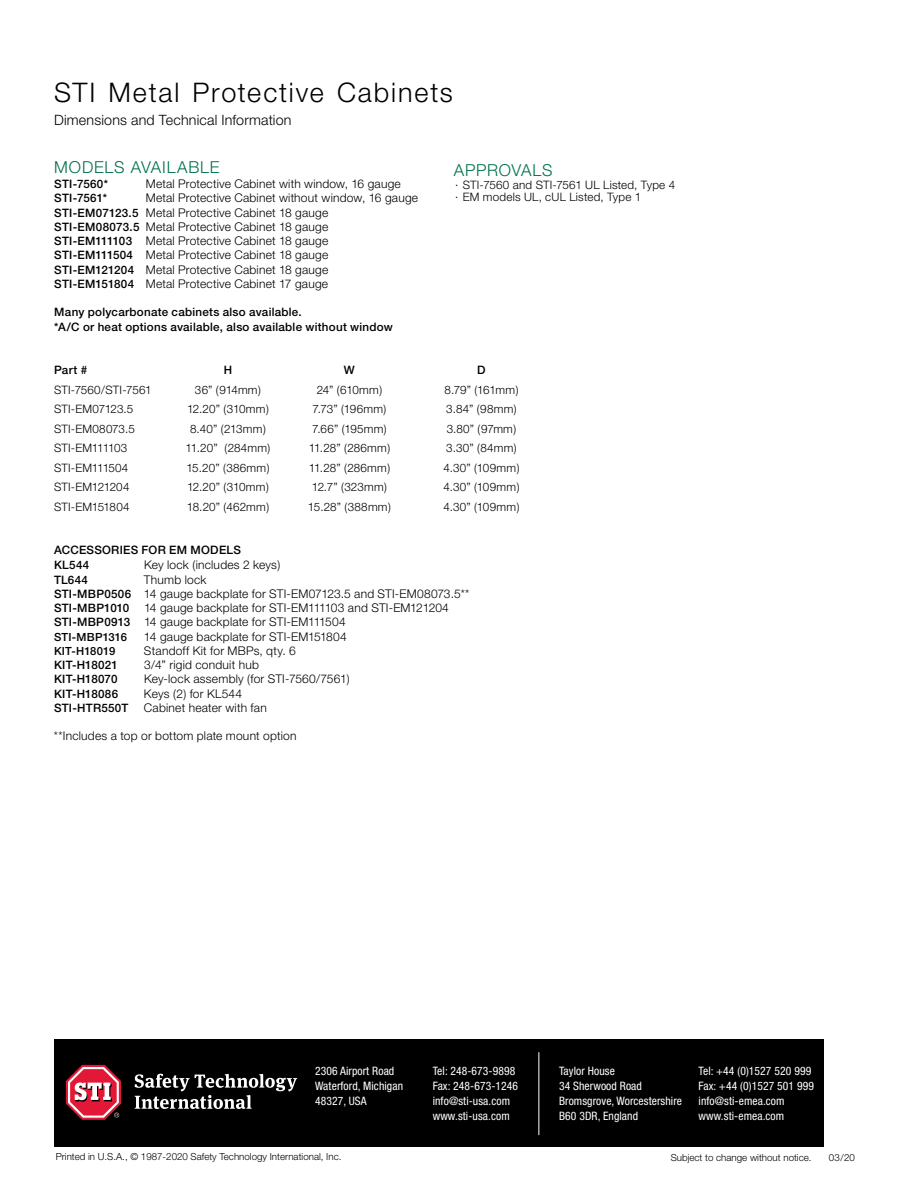
<style>
.page{position:relative;width:918px;height:1188px;background:#fff}
.page>*{position:absolute;margin:0;border:0;box-sizing:border-box;transform-origin:0 0}
.t1{font:300 27px "Helvetica Neue";letter-spacing:.07em;color:#000}
.t2{font:300 16.5px "Helvetica Neue";letter-spacing:.025em;color:#00724a}
.t3{font:300 14.25px "Helvetica Neue";letter-spacing:.015em;color:#000}
.t4{font:300 12px/14.2px "Helvetica Neue";letter-spacing:.015em;color:#000}
.t5{font:300 11.7px/12px "Helvetica Neue";letter-spacing:.015em;color:#000}
.t6{font:condensed 11.7px/15px "Helvetica Neue";letter-spacing:.01em;color:#fff}
.t7{font:500 11.7px/14.2px "Helvetica Neue";letter-spacing:.02em;color:#000}
.t8{font:300 11.7px "Helvetica Neue";letter-spacing:-.01em;color:#000}
.t9{font:300 11.7px "Helvetica Neue";letter-spacing:-.005em;color:#000}
.t10{font:300 11.7px "Helvetica Neue";letter-spacing:-.03em;color:#000}
.t11{font:500 11.25px "Helvetica Neue";letter-spacing:.015em;color:#000}
.t12{font:300 9.75px "Helvetica Neue";color:#000}
.s1{font-weight:500;font-size:11.7px}
.s2{font-weight:300;font-size:12px}
</style>
<div class="page">
<div style="left:54px;top:1040px;width:770px;height:108px;background:#000"></div>
<hr style="left:538px;top:1052px;width:1px;height:83px;background:#fff">
<svg style="left:135px;top:1074px;width:162px;height:35px"></svg>
<svg style="left:66px;top:1065px;width:55px;height:55px"></svg>
<h1 class="t1" style="left:54px;top:76px;width:400px">STI Metal Protective Cabinets</h1>
<p class="t3" style="left:54px;top:112px;width:239px">Dimensions and Technical Information</p>
<h2 class="t2" style="left:54px;top:157px;width:51px">modelS</h2>
<h2 class="t2" style="left:131px;top:157px;width:31px">available</h2>
<p class="t7" style="left:54px;top:177px;width:55px">STI-7560*</p>
<p class="t4" style="left:146px;top:177px;width:257px">Metal Protective Cabinet with window, 16 gauge</p>
<p class="t7" style="left:54px;top:191px;width:54px">STI-7561*</p>
<h2 class="t2" style="left:454px;top:160px;width:13px">appro</h2>
<h2 class="t2" style="left:512px;top:160px;width:43px">val s</h2>
<p class="t5" style="left:455px;top:179px;width:221px">· STI-7560 and STI-7561 UL Listed, Type 4 · EM models UL, cUL Listed, Type 1</p>
<p class="t4" style="left:54px;top:191px;width:365px;text-indent:91px">Metal Protective Cabinet without window, 16 gauge <span class="s1">STI-EM07123.5</span> Metal Protective Cabinet 18 gauge<br><span class="s1">STI-EM08073.5</span> Metal Protective Cabinet 18 gauge<br><span class="s1">STI-EM111103</span> Metal Protective Cabinet 18 gauge<br><span class="s1">STI-EM111504</span> Metal Protective Cabinet 18 gauge<br><span class="s1">STI-EM121204</span> Metal Protective Cabinet 18 gauge<br><span class="s1">STI-EM151804</span> Metal Protective Cabinet 17 gauge</p>
<p class="t7" style="left:54px;top:305px;width:340px">Many polycarbonate cabinets also available.<br>*A/C or heat options available, also available without window</p>
<p class="t7" style="left:54px;top:363px;width:35px">Part #</p>
<p class="t7" style="left:224px;top:363px;width:10px">H</p>
<p class="t7" style="left:344px;top:363px;width:12px">W</p>
<p class="t7" style="left:477px;top:363px;width:10px">D</p>
<p class="t5" style="left:54px;top:383px;width:99px">STI-7560/STI-7561</p>
<p class="t5" style="left:195px;top:383px;width:67px">36” (914mm)</p>
<p class="t5" style="left:317px;top:383px;width:67px">24” (610mm)</p>
<p class="t5" style="left:445px;top:383px;width:75px">8.79” (161mm)</p>
<p class="t5" style="left:54px;top:403px;width:81px">STI-EM07123.5</p>
<p class="t8" style="left:187px;top:402px;width:83px">12.20” (310mm)</p>
<p class="t5" style="left:313px;top:403px;width:75px">7.73” (196mm)</p>
<p class="t5" style="left:446px;top:403px;width:72px">3.84” (98mm)</p>
<p class="t5" style="left:54px;top:422px;width:82px">STI-EM08073.5</p>
<p class="t5" style="left:190px;top:422px;width:77px">8.40” (213mm)</p>
<p class="t5" style="left:312px;top:422px;width:76px">7.66” (195mm)</p>
<p class="t5" style="left:447px;top:422px;width:71px">3.80” (97mm)</p>
<p class="t10" style="left:54px;top:441px;width:75px">STI-EM111103</p>
<p class="t5" style="left:186px;top:442px;width:86px">11.20” (284mm)</p>
<p class="t5" style="left:309px;top:442px;width:83px">11.28” (286mm)</p>
<p class="t5" style="left:446px;top:442px;width:72px">3.30” (84mm)</p>
<p class="t9" style="left:54px;top:460px;width:76px">STI-EM111504</p>
<p class="t5" style="left:186px;top:461px;width:85px">15.20” (386mm)</p>
<p class="t5" style="left:309px;top:461px;width:83px">11.28” (286mm)</p>
<p class="t5" style="left:443px;top:461px;width:77px">4.30” (109mm)</p>
<p class="t8" style="left:54px;top:480px;width:77px">STI-EM121204</p>
<p class="t8" style="left:187px;top:480px;width:83px">12.20” (310mm)</p>
<p class="t5" style="left:312px;top:481px;width:77px">12.7” (323mm)</p>
<p class="t5" style="left:444px;top:481px;width:77px">4.30” (109mm)</p>
<p class="t9" style="left:54px;top:499px;width:77px">STI-EM151804</p>
<p class="t5" style="left:187px;top:500px;width:84px">18.20” (462mm)</p>
<p class="t5" style="left:308px;top:500px;width:85px">15.28” (388mm)</p>
<p class="t5" style="left:444px;top:500px;width:77px">4.30” (109mm)</p>
<p class="t7" style="left:54px;top:543px;width:9px">access</p>
<p class="t7" style="left:102px;top:543px;width:25px">ories</p>
<p class="t7" style="left:142px;top:543px;width:99px">FOR em models</p>
<p class="t7" style="left:54px;top:558px;width:37px">KL544</p>
<p class="t4" style="left:144px;top:558px;width:138px">Key lock (includes 2 keys)</p>
<p class="t7" style="left:54px;top:572px;width:36px">TL644</p>
<p class="t4" style="left:54px;top:572px;width:417px;text-indent:90px">Thumb lock<br><span class="s1">STI-MBP0506</span> 14 gauge backplate for STI-EM07123.5 and STI-EM08073.5** <span class="s1">STI-MBP1010</span> 14 gauge backplate for STI-EM111103 and STI-EM121204<br><span class="s1">STI-MBP0913</span> 14 gauge backplate for STI-EM111504</p>
<p class="t11" style="left:54px;top:630px;width:75px">STI-MBP1316</p>
<p class="t4" style="left:144px;top:629px;width:204px">14 gauge backplate for STI-EM151804</p>
<p class="t11" style="left:54px;top:644px;width:81px">KIT-H18019 <span class="s2">S</span></p>
<p class="t4" style="left:152px;top:643px;width:146px">tandoff Kit for MBPs, qty. 6</p>
<p class="t7" style="left:54px;top:658px;width:65px">KIT-H18021</p>
<p class="t4" style="left:144px;top:658px;width:116px">3/4” rigid conduit hub</p>
<p class="t7" style="left:54px;top:672px;width:65px">KIT-H18070</p>
<p class="t4" style="left:144px;top:672px;width:207px">Key-lock assembly (for STI-7560/7561)</p>
<p class="t7" style="left:54px;top:686px;width:66px">KIT-H18086</p>
<p class="t4" style="left:144px;top:686px;width:100px">Keys (2) for KL544</p>
<p class="t7" style="left:54px;top:701px;width:76px">STI-HTR550T</p>
<p class="t4" style="left:144px;top:700px;width:124px">Cabinet heater with fan</p>
<p class="t4" style="left:54px;top:729px;width:244px">**Includes a top or bottom plate mount option</p>
<p class="t6" style="left:315px;top:1063px;width:90px">2306 Airport Road<br>Waterford, Michigan<br>48327, USA</p>
<p class="t6" style="left:433px;top:1063px;width:87px">Tel: 248-673-9898<br>Fax: 248-673-1246 info@sti-usa.com www.sti-usa.com</p>
<p class="t6" style="left:559px;top:1063px;width:125px">Taylor House<br>34 Sherwood Road<br>Bromsgrove, Worcestershire<br>B60 3DR, England</p>
<p class="t6" style="left:699px;top:1063px;width:117px">Tel: +44 (0)1527 520 999<br>Fax: +44 (0)1527 501 999 info@sti-emea.com www.sti-emea.com</p>
<p class="t12" style="left:671px;top:1151px;width:142px">Subject to change without notice.</p>
<p class="t12" style="left:829px;top:1151px;width:28px">03/20</p>
<p class="t12" style="left:56px;top:1150px;width:287px">Printed in U.S.A., © 1987-2020 Safety Technology International, Inc.</p>
</div>
